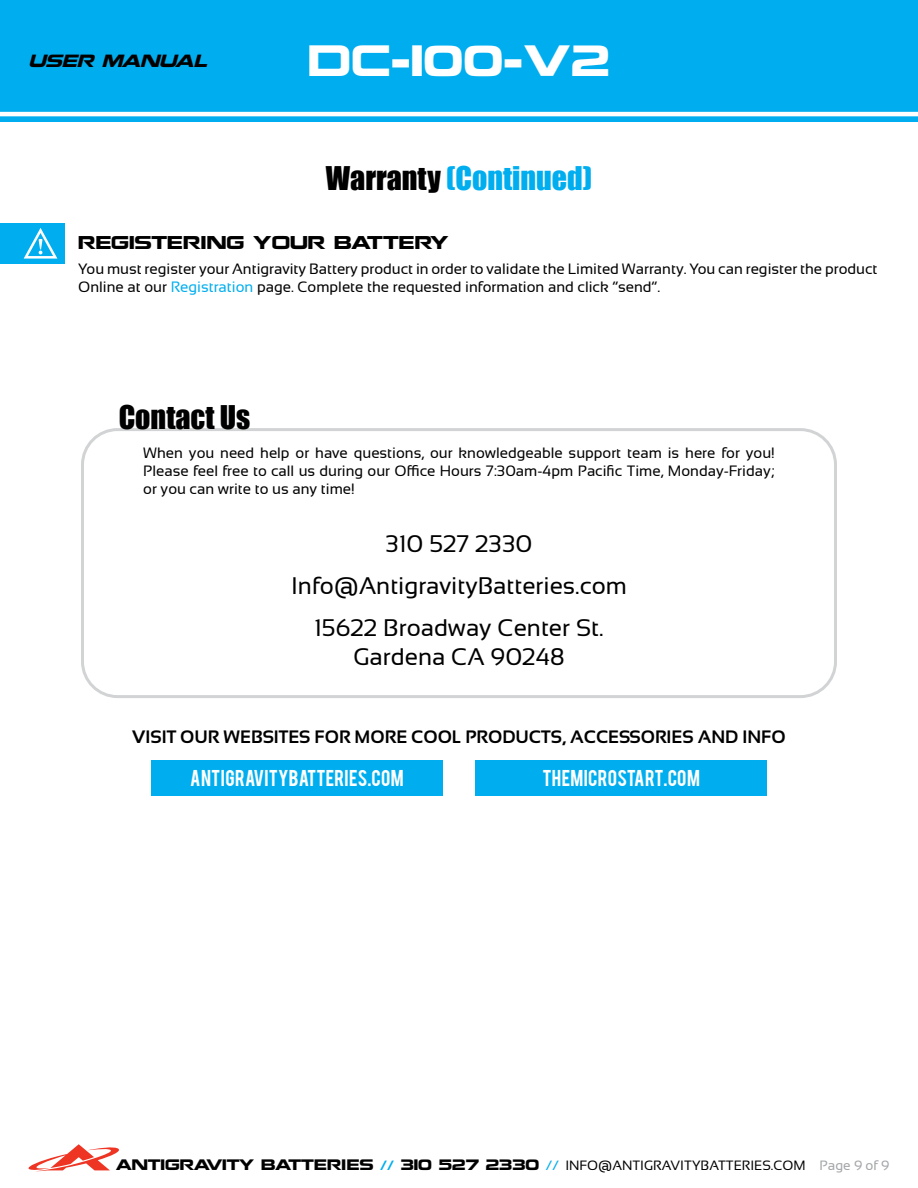
<style>
.page{position:relative;width:918px;height:1188px;background:#fff}
.page>*{position:absolute;margin:0;border:0;box-sizing:border-box;transform-origin:0 0}
.t1{font:39px "Nokia Kokia";color:#fff}
.t2{font:30px "Impact";color:#00aeef}
.t3{font:30px "Impact";color:#000}
.t4{font:24px/42.3px "Sansation";color:#000;text-align:center}
.t5{font:700 18px "Sansation";color:#000}
.t6{font:18px "Bebas";letter-spacing:.015em;color:#fff}
.t7{font:16.5px "Nokia Kokia";letter-spacing:-.01em;color:#000}
.t8{font:italic 15.75px "Nokia Kokia";color:#000}
.t9{font:15px/18px "Sansation";color:#000}
.t10{font:13.5px "Nokia Kokia";letter-spacing:-.01em;color:#000}
.s1{color:#000}
.s2{color:#00aeef}
.s3{font-family:"Sansation";font-weight:700;color:#00aeef}
.s4{font-family:"Sansation";color:#00aeef}
.s5{font-family:"Sansation"}
.s6{font-family:"Sansation";color:#a3a5a8}
</style>
<div class="page">
<div style="left:0;top:0;width:918px;height:122px;background:#00aeef"></div>
<hr style="left:0;top:112px;width:918px;height:4px;background:#fff">
<svg style="left:28px;top:1144px;width:91px;height:27px"></svg>
<div style="left:0;top:223px;width:64px;height:40px;background:#00aeef"></div>
<div style="left:81px;top:428px;width:756px;height:270px;border:3px solid #d1d3d4;border-radius:35px"></div>
<svg style="left:24px;top:228px;width:33px;height:31px"></svg>
<div style="left:151px;top:761px;width:292px;height:35px;background:#00aeef"></div>
<div style="left:476px;top:761px;width:291px;height:35px;background:#00aeef"></div>
<p class="t8" style="left:28px;top:51px;width:185px">USER MANUAL</p>
<h1 class="t1" style="left:308px;top:37px;width:304px">DC-100-V2</h1>
<h2 class="t2" style="left:326px;top:155px;width:268px"><span class="s1">Warranty</span> (Continued)</h2>
<p class="t7" style="left:78px;top:232px;width:372px">REGISTERING YOUR BATTERY</p>
<p class="t9" style="left:78px;top:259px;width:801px">You must register your Antigravity Battery product in order to validate the Limited Warranty. You can register the product<br>Online at our <span class="s2">Registration</span> page. Complete the requested information and click “send”.</p>
<h2 class="t3" style="left:119px;top:394px;width:133px">Contact Us</h2>
<p class="t9" style="left:143px;top:444px;width:633px;text-align:justify">When you need help or have questions, our knowledgeable support team is here for you!<br>Please feel free to call us during our Office Hours 7:30am-4pm Pacific Time, Monday-Friday; or you can write to us any time!</p>
<h3 class="t4" style="left:291px;top:522px;width:337px">310 527 2330<br>Info@AntigravityBatteries.com<br>15622 Broadway Center St.</h3>
<h3 class="t4" style="left:353px;top:636px;width:213px">Gardena CA 90248</h3>
<p class="t5" style="left:132px;top:727px;width:655px">VISIT OUR WEBSITES FOR MORE COOL PRODUCTS, ACCESSORIES AND INFO</p>
<p class="t6" style="left:190px;top:765px;width:215px">ANTIGRAVITYBATTERIES.COM</p>
<p class="t6" style="left:542px;top:765px;width:159px">THEMICROSTART.COM</p>
<p class="t10" style="left:116px;top:1156px;width:775px">ANTIGRAVITY BATTERIES <span class="s3">//</span> 310 527 2330 <span class="s4">//</span> <span class="s5">INFO@ANTIGRAVITYBATTERIES.COM</span> <span class="s6">Page 9 of 9</span></p>
</div>
